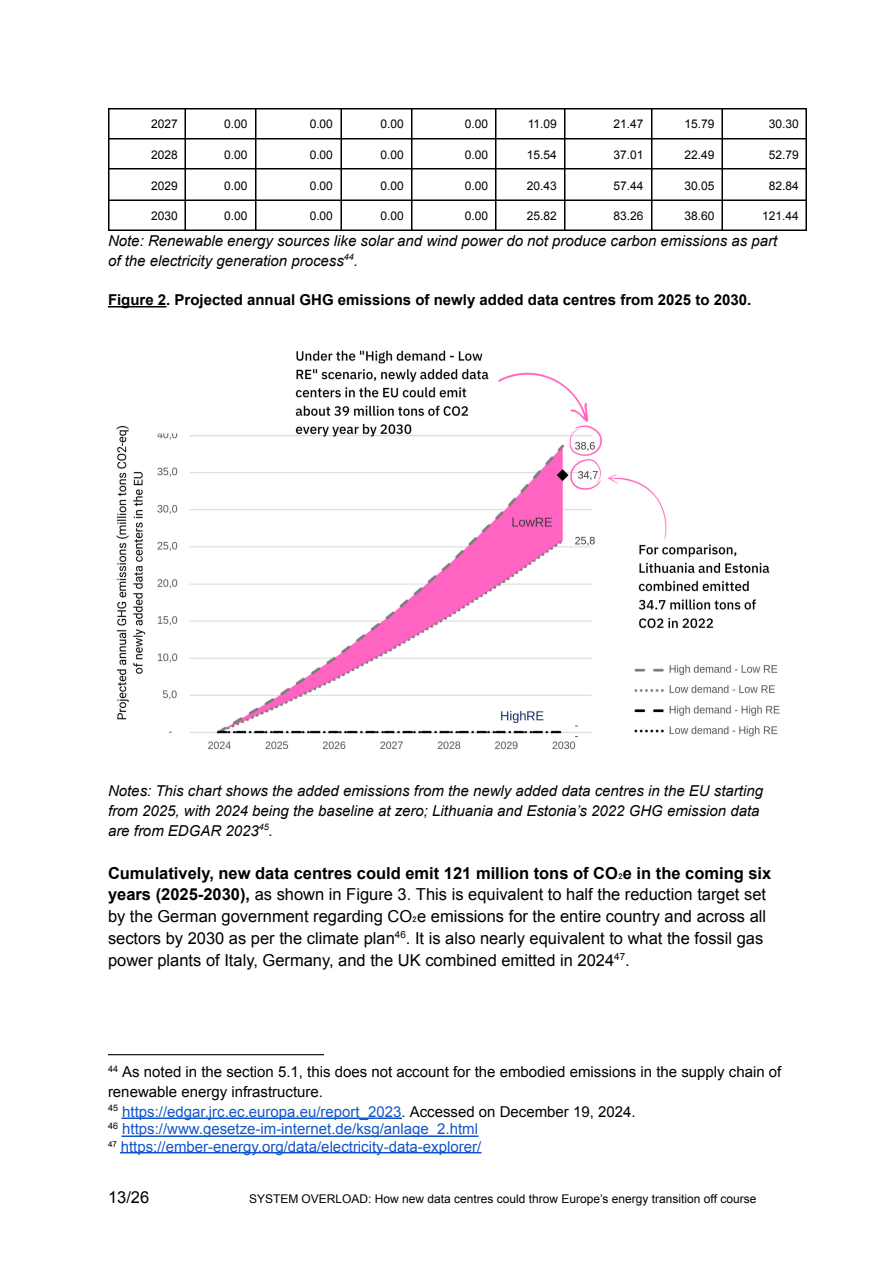
<style>
.page{position:relative;width:894px;height:1263px;background:#fff}
.page>*{position:absolute;margin:0;border:0;box-sizing:border-box;transform-origin:0 0}
.t1{font:16.5px/21.8px "Arial";color:#000}
.t2{font:italic 15px/19.8px "Arial";color:#000}
.t3{font:15px "Arial";color:#15c}
.t4{font:15px/19.8px "Arial";color:#000}
.t5{font:700 15px "Arial";color:#000}
.t6{font:12px "Arial";color:#000}
.s1{font-weight:700}
.s2{font-family:"MS P Gothic"}
.s3{color:#000}
</style>
<div class="page">
<hr style="left:108px;top:1054px;width:216px;height:1px;background:#000">
<hr style="left:108px;top:306px;width:58px;height:2px;background:#000">
<hr style="left:120px;top:1152px;width:362px;height:1px;background:#15c">
<hr style="left:122px;top:1135px;width:357px;height:2px;background:#15c">
<hr style="left:122px;top:1117px;width:280px;height:2px;background:#15c">
<hr style="left:108px;top:108px;width:2px;height:123px;background:#000">
<hr style="left:184px;top:108px;width:2px;height:123px;background:#000">
<hr style="left:255px;top:108px;width:1px;height:123px;background:#000">
<hr style="left:340px;top:108px;width:2px;height:123px;background:#000">
<hr style="left:411px;top:108px;width:2px;height:123px;background:#000">
<hr style="left:495px;top:108px;width:1px;height:123px;background:#000">
<hr style="left:564px;top:108px;width:2px;height:123px;background:#000">
<hr style="left:651px;top:108px;width:2px;height:123px;background:#000">
<hr style="left:721px;top:108px;width:2px;height:123px;background:#000">
<hr style="left:806px;top:108px;width:1px;height:123px;background:#000">
<hr style="left:108px;top:108px;width:699px;height:2px;background:#000">
<hr style="left:108px;top:138px;width:699px;height:2px;background:#000">
<hr style="left:108px;top:168px;width:699px;height:2px;background:#000">
<hr style="left:108px;top:199px;width:699px;height:2px;background:#000">
<hr style="left:108px;top:229px;width:699px;height:2px;background:#000">
<img style="left:116px;top:350px;width:664px;height:400px">
<p class="t6" style="left:151px;top:117px;width:28px">2027</p>
<p class="t6" style="left:224px;top:117px;width:25px">0.00</p>
<p class="t6" style="left:310px;top:117px;width:25px">0.00</p>
<p class="t6" style="left:381px;top:117px;width:25px">0.00</p>
<p class="t6" style="left:465px;top:117px;width:25px">0.00</p>
<p class="t6" style="left:528px;top:117px;width:31px">11.09</p>
<p class="t6" style="left:614px;top:117px;width:32px">21.47</p>
<p class="t6" style="left:684px;top:117px;width:32px">15.79</p>
<p class="t6" style="left:769px;top:117px;width:32px">30.30</p>
<p class="t6" style="left:151px;top:148px;width:28px">2028</p>
<p class="t6" style="left:224px;top:148px;width:25px">0.00</p>
<p class="t6" style="left:310px;top:148px;width:25px">0.00</p>
<p class="t6" style="left:381px;top:148px;width:25px">0.00</p>
<p class="t6" style="left:465px;top:148px;width:25px">0.00</p>
<p class="t6" style="left:527px;top:148px;width:32px">15.54</p>
<p class="t6" style="left:614px;top:148px;width:32px">37.01</p>
<p class="t6" style="left:684px;top:148px;width:32px">22.49</p>
<p class="t6" style="left:769px;top:148px;width:32px">52.79</p>
<p class="t6" style="left:151px;top:179px;width:28px">2029</p>
<p class="t6" style="left:224px;top:179px;width:25px">0.00</p>
<p class="t6" style="left:310px;top:179px;width:25px">0.00</p>
<p class="t6" style="left:381px;top:179px;width:25px">0.00</p>
<p class="t6" style="left:465px;top:179px;width:25px">0.00</p>
<p class="t6" style="left:527px;top:179px;width:32px">20.43</p>
<p class="t6" style="left:614px;top:179px;width:32px">57.44</p>
<p class="t6" style="left:684px;top:179px;width:32px">30.05</p>
<p class="t6" style="left:769px;top:179px;width:32px">82.84</p>
<p class="t6" style="left:151px;top:209px;width:28px">2030</p>
<p class="t6" style="left:224px;top:209px;width:25px">0.00</p>
<p class="t6" style="left:310px;top:209px;width:25px">0.00</p>
<p class="t6" style="left:381px;top:209px;width:25px">0.00</p>
<p class="t6" style="left:465px;top:209px;width:25px">0.00</p>
<p class="t6" style="left:527px;top:209px;width:32px">25.82</p>
<p class="t6" style="left:614px;top:209px;width:32px">83.26</p>
<p class="t6" style="left:684px;top:209px;width:32px">38.60</p>
<p class="t6" style="left:762px;top:209px;width:38px">121.44</p>
<p class="t2" style="left:108px;top:231px;width:671px">Note: Renewable energy sources like solar and wind power do not produce carbon emissions as part of the electricity generation process<sup>44</sup>.</p>
<p class="t5" style="left:108px;top:292px;width:645px">Figure 2. Projected annual GHG emissions of newly added data centres from 2025 to 2030.</p>
<p class="t2" style="left:108px;top:781px;width:657px">Notes: This chart shows the added emissions from the newly added data centres in the EU starting from 2025, with 2024 being the baseline at zero; Lithuania and Estonia’s 2022 GHG emission data are from EDGAR 2023<sup>45</sup>.</p>
<p class="t1" style="left:108px;top:862px;width:665px"><span class="s1">Cumulatively, new data centres could emit 121 million tons of CO</span><span class="s2">₂</span><span class="s1">e in the coming six years (2025-2030),</span> as shown in Figure 3. This is equivalent to half the reduction target set by the German government regarding CO<span class="s2">₂</span>e emissions for the entire country and across all sectors by 2030 as per the climate plan<sup>46</sup>. It is also nearly equivalent to what the fossil gas power plants of Italy, Germany, and the UK combined emitted in 2024<sup>47</sup>.</p>
<p class="t4" style="left:108px;top:1062px;width:675px"><sup>44</sup> As noted in the section 5.1, this does not account for the embodied emissions in the supply chain of renewable energy infrastructure.</p>
<p class="t3" style="left:108px;top:1104px;width:529px"><sup>45</sup> https://edgar.jrc.ec.europa.eu/report_2023<span class="s3">. Accessed on December 19, 2024.</span></p>
<p class="t3" style="left:108px;top:1121px;width:372px"><sup>46</sup> https://www.gesetze-im-internet.de/ksg/anlage_2.html</p>
<p class="t3" style="left:108px;top:1138px;width:375px"><sup>47</sup> https://ember-energy.org/data/electricity-data-explorer/</p>
<p class="t1" style="left:108px;top:1186px;width:43px">13/26</p>
<p class="t6" style="left:249px;top:1192px;width:509px">SYSTEM OVERLOAD: How new data centres could throw Europe’s energy transition off course</p>
</div>
